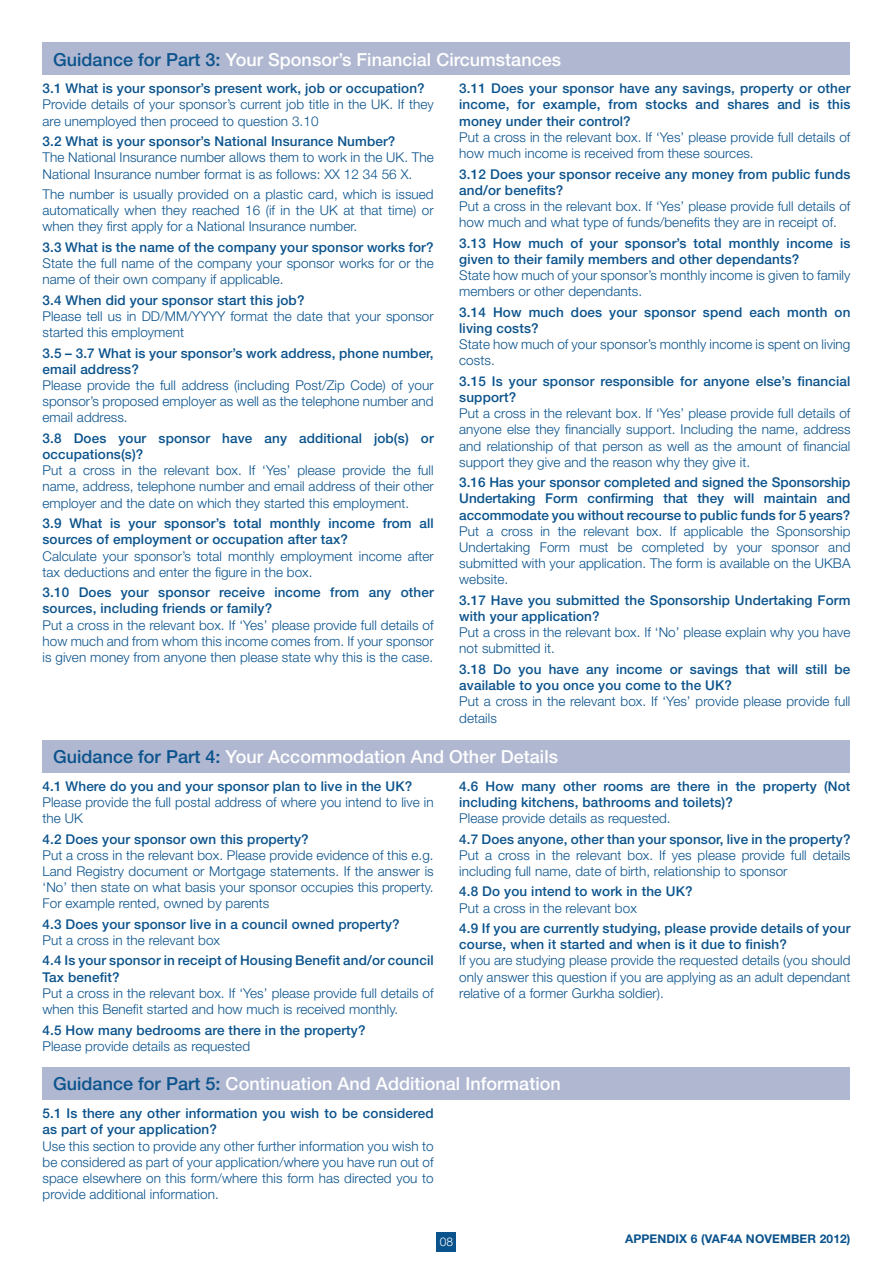
<style>
.page{position:relative;width:893px;height:1263px;background:#fff}
.page>*{position:absolute;margin:0;border:0;box-sizing:border-box;transform-origin:0 0}
.t1{font:500 18px "Helvetica Neue";color:#fff}
.Point-Body-Copy{font:300 13.5px/16.2px "Helvetica Neue";letter-spacing:.005em;color:#0b538c}
.Point-Title-Copy{font:500 13.5px/16.2px "Helvetica Neue";letter-spacing:.01em;color:#0b538c}
.t2{font:700 12px "Helvetica Neue";letter-spacing:.01em;color:#0b538c}
.t3{font:300 12px "Helvetica Neue";color:#fff}
.s1{color:#0b538c}
</style>
<div class="page">
<div style="left:437px;top:1232px;width:19px;height:19px;background:#0b538c"></div>
<div style="left:43px;top:43px;width:807px;height:32px;background:#afb7d1"></div>
<div style="left:43px;top:740px;width:807px;height:32px;background:#afb7d1"></div>
<div style="left:43px;top:1067px;width:807px;height:32px;background:#afb7d1"></div>
<p class="t1" style="left:53px;top:48px;width:509px"><span class="s1">Guidance for Part 3:</span> Your Sponsor’s Financial Circumstances</p>
<p class="Point-Title-Copy" style="left:43px;top:80px;width:384px">3.1 What is your sponsor’s present work, job or occupation?</p>
<p class="Point-Body-Copy" style="left:43px;top:96px;width:393px">Provide details of your sponsor’s current job title in the UK. If they are unemployed then proceed to question 3.10</p>
<p class="Point-Title-Copy" style="left:43px;top:133px;width:354px">3.2 What is your sponsor’s National Insurance Number?</p>
<p class="Point-Body-Copy" style="left:43px;top:149px;width:393px">The National Insurance number allows them to work in the UK. The<br>National Insurance number format is as follows: XX 12 34 56 X.</p>
<p class="Point-Body-Copy" style="left:43px;top:186px;width:393px;text-align:justify">The number is usually provided on a plastic card, which is issued automatically when they reached 16 (if in the UK at that time) or when they first apply for a National Insurance number.</p>
<p class="Point-Title-Copy" style="left:43px;top:239px;width:393px">3.3 What is the name of the company your sponsor works for?</p>
<p class="Point-Body-Copy" style="left:43px;top:255px;width:393px">State the full name of the company your sponsor works for or the name of their own company if applicable.</p>
<p class="Point-Title-Copy" style="left:43px;top:292px;width:263px">3.4 When did your sponsor start this job?</p>
<p class="Point-Body-Copy" style="left:43px;top:308px;width:393px">Please tell us in DD/MM/YYYY format the date that your sponsor started this employment</p>
<p class="Point-Title-Copy" style="left:43px;top:345px;width:393px">3.5 – 3.7 What is your sponsor’s work address, phone number, email address?</p>
<p class="Point-Body-Copy" style="left:43px;top:377px;width:393px;text-align:justify">Please provide the full address (including Post/Zip Code) of your sponsor’s proposed employer as well as the telephone number and email address.</p>
<p class="Point-Title-Copy" style="left:43px;top:430px;width:393px">3.8 Does your sponsor have any additional job(s) or occupations(s)?</p>
<p class="Point-Body-Copy" style="left:43px;top:462px;width:393px;text-align:justify">Put a cross in the relevant box. If ‘Yes’ please provide the full name, address, telephone number and email address of their other employer and the date on which they started this employment.</p>
<p class="Point-Title-Copy" style="left:43px;top:515px;width:393px">3.9 What is your sponsor’s total monthly income from all sources of employment or occupation after tax?</p>
<p class="Point-Body-Copy" style="left:43px;top:547px;width:393px">Calculate your sponsor’s total monthly employment income after tax deductions and enter the figure in the box.</p>
<p class="Point-Title-Copy" style="left:43px;top:584px;width:393px">3.10 Does your sponsor receive income from any other sources, including friends or family?</p>
<p class="Point-Body-Copy" style="left:43px;top:616px;width:393px;text-align:justify">Put a cross in the relevant box. If ‘Yes’ please provide full details of how much and from whom this income comes from. If your sponsor is given money from anyone then please state why this is the case.</p>
<p class="Point-Title-Copy" style="left:459px;top:80px;width:393px;text-align:justify">3.11 Does your sponsor have any savings, property or other income, for example, from stocks and shares and is this money under their control?</p>
<p class="Point-Body-Copy" style="left:459px;top:129px;width:393px">Put a cross in the relevant box. If ‘Yes’ please provide full details of how much income is received from these sources.</p>
<p class="Point-Title-Copy" style="left:459px;top:165px;width:393px">3.12 Does your sponsor receive any money from public funds and/or benefits?</p>
<p class="Point-Body-Copy" style="left:459px;top:198px;width:393px">Put a cross in the relevant box. If ‘Yes’ please provide full details of how much and what type of funds/benefits they are in receipt of.</p>
<p class="Point-Title-Copy" style="left:459px;top:235px;width:393px">3.13 How much of your sponsor’s total monthly income is given to their family members and other dependants?</p>
<p class="Point-Body-Copy" style="left:459px;top:267px;width:393px">State how much of your sponsor’s monthly income is given to family members or other dependants.</p>
<p class="Point-Title-Copy" style="left:459px;top:304px;width:393px">3.14 How much does your sponsor spend each month on living costs?</p>
<p class="Point-Body-Copy" style="left:459px;top:336px;width:393px">State how much of your sponsor’s monthly income is spent on living costs.</p>
<p class="Point-Title-Copy" style="left:459px;top:373px;width:393px">3.15 Is your sponsor responsible for anyone else’s financial support?</p>
<p class="Point-Body-Copy" style="left:459px;top:405px;width:393px;text-align:justify">Put a cross in the relevant box. If ‘Yes’ please provide full details of anyone else they financially support. Including the name, address and relationship of that person as well as the amount of financial support they give and the reason why they give it.</p>
<p class="Point-Title-Copy" style="left:459px;top:474px;width:393px;text-align:justify">3.16 Has your sponsor completed and signed the Sponsorship Undertaking Form confirming that they will maintain and accommodate you without recourse to public funds for 5 years?</p>
<p class="Point-Body-Copy" style="left:459px;top:523px;width:393px;text-align:justify">Put a cross in the relevant box. If applicable the Sponsorship Undertaking Form must be completed by your sponsor and submitted with your application. The form is available on the UKBA website.</p>
<p class="Point-Title-Copy" style="left:459px;top:592px;width:393px">3.17 Have you submitted the Sponsorship Undertaking Form with your application?</p>
<p class="Point-Body-Copy" style="left:459px;top:624px;width:393px">Put a cross in the relevant box. If ‘No’ please explain why you have not submitted it.</p>
<p class="Point-Title-Copy" style="left:459px;top:661px;width:393px">3.18 Do you have any income or savings that will still be available to you once you come to the UK?</p>
<p class="Point-Body-Copy" style="left:459px;top:693px;width:393px">Put a cross in the relevant box. If ‘Yes’ provide please provide full details</p>
<p class="t1" style="left:53px;top:746px;width:506px"><span class="s1">Guidance for Part 4:</span> Your Accommodation And Other Details</p>
<p class="Point-Title-Copy" style="left:43px;top:778px;width:371px">4.1 Where do you and your sponsor plan to live in the UK?</p>
<p class="Point-Body-Copy" style="left:43px;top:794px;width:393px">Please provide the full postal address of where you intend to live in the UK</p>
<p class="Point-Title-Copy" style="left:43px;top:830px;width:268px">4.2 Does your sponsor own this property?</p>
<p class="Point-Body-Copy" style="left:43px;top:846px;width:393px;text-align:justify">Put a cross in the relevant box. Please provide evidence of this e.g.<br>Land Registry document or Mortgage statements. If the answer is ‘No’ then state on what basis your sponsor occupies this property.<br>For example rented, owned by parents</p>
<p class="Point-Title-Copy" style="left:43px;top:916px;width:359px">4.3 Does your sponsor live in a council owned property?</p>
<p class="Point-Body-Copy" style="left:43px;top:932px;width:179px">Put a cross in the relevant box</p>
<p class="Point-Title-Copy" style="left:43px;top:952px;width:393px">4.4 Is your sponsor in receipt of Housing Benefit and/or council<br>Tax benefit?</p>
<p class="Point-Body-Copy" style="left:43px;top:985px;width:393px">Put a cross in the relevant box. If ‘Yes’ please provide full details of when this Benefit started and how much is received monthly.</p>
<p class="Point-Title-Copy" style="left:43px;top:1021px;width:324px">4.5 How many bedrooms are there in the property?</p>
<p class="Point-Body-Copy" style="left:43px;top:1037px;width:209px">Please provide details as requested</p>
<p class="Point-Title-Copy" style="left:459px;top:778px;width:393px">4.6 How many other rooms are there in the property (Not including kitchens, bathrooms and toilets)?</p>
<p class="Point-Body-Copy" style="left:459px;top:810px;width:213px">Please provide details as requested.</p>
<p class="Point-Title-Copy" style="left:459px;top:830px;width:393px">4.7 Does anyone, other than your sponsor, live in the property?</p>
<p class="Point-Body-Copy" style="left:459px;top:846px;width:393px">Put a cross in the relevant box. If yes please provide full details including full name, date of birth, relationship to sponsor</p>
<p class="Point-Title-Copy" style="left:459px;top:883px;width:235px">4.8 Do you intend to work in the UK?</p>
<p class="Point-Body-Copy" style="left:459px;top:899px;width:179px">Put a cross in the relevant box</p>
<p class="Point-Title-Copy" style="left:459px;top:920px;width:393px">4.9 If you are currently studying, please provide details of your course, when it started and when is it due to finish?</p>
<p class="Point-Body-Copy" style="left:459px;top:952px;width:393px;text-align:justify">If you are studying please provide the requested details (you should only answer this question if you are applying as an adult dependant relative of a former Gurkha soldier).</p>
<p class="t1" style="left:53px;top:1073px;width:509px"><span class="s1">Guidance for Part 5:</span> Continuation And Additional Information</p>
<p class="Point-Title-Copy" style="left:43px;top:1105px;width:393px">5.1 Is there any other information you wish to be considered as part of your application?</p>
<p class="Point-Body-Copy" style="left:43px;top:1137px;width:393px;text-align:justify">Use this section to provide any other further information you wish to be considered as part of your application/where you have run out of space elsewhere on this form/where this form has directed you to provide additional information.</p>
<p class="t3" style="left:440px;top:1234px;width:15px">08</p>
<p class="t2" style="left:625px;top:1231px;width:227px">APPENDIX 6 (VAF4A NOVEMBER 2012)</p>
</div>
